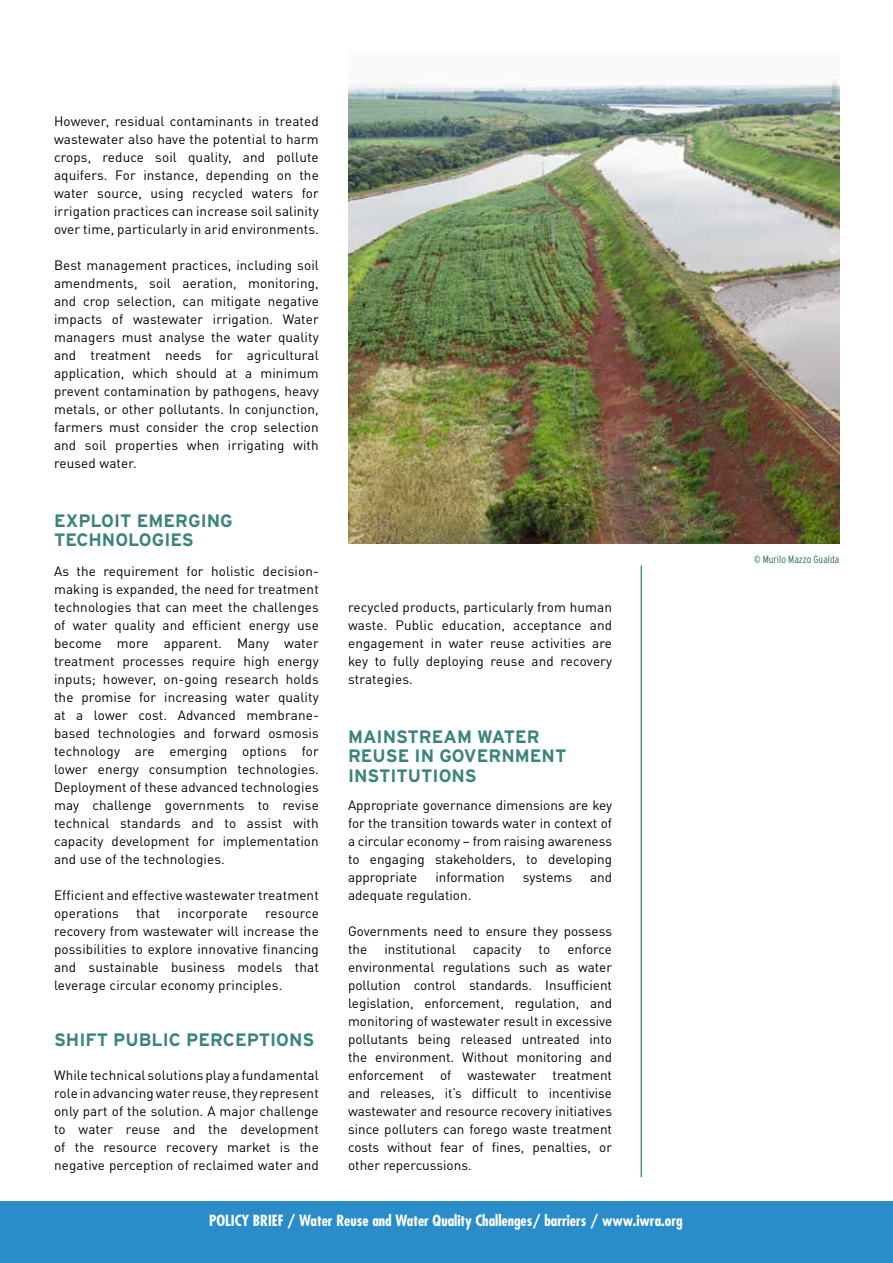
<style>
.page{position:relative;width:893px;height:1263px;background:#fff}
.page>*{position:absolute;margin:0;border:0;box-sizing:border-box;transform-origin:0 0}
.t1{font:700 18px/19.5px "Interstate";color:#3b847b}
.t2{font:700 condensed 15px "Futura";color:#fff}
.t3{font:13.5px/18px "DIN Pro";letter-spacing:.01em;color:#000;text-align:justify}
.t4{font:13.5px "DIN Pro";letter-spacing:-.01em;color:#000}
.t5{font:300 condensed 10.5px "Interstate";color:#2a655e}
</style>
<div class="page">
<hr style="left:641px;top:566px;width:1px;height:611px;background:#429289">
<div style="left:0;top:1201px;width:893px;height:62px;background:#2a8dca"></div>
<img style="left:348px;top:79px;width:491px;height:464px">
<p class="t3" style="left:54px;top:111px;width:266px">However, residual contaminants in treated wastewater also have the potential to harm crops, reduce soil quality, and pollute aquifers. For instance, depending on the water source, using recycled waters for irrigation practices can increase soil salinity over time, particularly in arid environments.</p>
<p class="t3" style="left:54px;top:255px;width:266px">Best management practices, including soil amendments, soil aeration, monitoring, and crop selection, can mitigate negative impacts of wastewater irrigation. Water managers must analyse the water quality and treatment needs for agricultural application, which should at a minimum prevent contamination by pathogens, heavy metals, or other pollutants. In conjunction, farmers must consider the crop selection and soil properties when irrigating with reused water.</p>
<h1 class="t1" style="left:54px;top:510px;width:180px">EXPLOIT EMERGING<br>TECHNOLOGIES</h1>
<p class="t3" style="left:54px;top:561px;width:266px">As the requirement for holistic decision&shy;making is expanded, the need for treatment technologies that can meet the challenges of water quality and efficient energy use become more apparent. Many water treatment processes require high energy inputs; however, on-going research holds the promise for increasing water quality at a lower cost. Advanced membrane&shy;based technologies and forward osmosis technology are emerging options for lower energy consumption technologies.<br>Deployment of these advanced technologies may challenge governments to revise technical standards and to assist with capacity development for implementation and use of the technologies.</p>
<p class="t3" style="left:54px;top:885px;width:266px">Efficient and effective wastewater treatment operations</p>
<p class="t3" style="left:136px;top:903px;width:26px">that</p>
<p class="t3" style="left:178px;top:903px;width:72px">incorporate</p>
<p class="t3" style="left:54px;top:903px;width:266px;text-indent:211px">resource recovery from wastewater will increase the possibilities to explore innovative financing and sustainable business models that leverage circular economy principles.</p>
<h1 class="t1" style="left:54px;top:1029px;width:262px">SHIFT PUBLIC PERCEPTIONS</h1>
<p class="t3" style="left:54px;top:1065px;width:266px">While technical solutions play a fundamental role in advancing water reuse, they represent only part of the solution. A major challenge to water reuse and the development of the resource recovery market is the negative perception of reclaimed water and</p>
<p class="t3" style="left:348px;top:597px;width:266px">recycled products, particularly from human waste. Public education, acceptance and engagement in water reuse activities are key to fully deploying reuse and recovery strategies.</p>
<h1 class="t1" style="left:348px;top:726px;width:220px">MAINSTREAM WATER<br>REUSE IN GOVERNMENT<br>INSTITUTIONS</h1>
<p class="t3" style="left:348px;top:795px;width:266px">Appropriate governance dimensions are key for the transition towards water in context of a circular economy – from raising awareness to engaging stakeholders, to developing appropriate</p>
<p class="t3" style="left:435px;top:867px;width:71px">information</p>
<p class="t4" style="left:523px;top:866px;width:51px">systems</p>
<p class="t3" style="left:590px;top:867px;width:24px">and</p>
<p class="t3" style="left:348px;top:885px;width:125px">adequate regulation.</p>
<p class="t3" style="left:348px;top:921px;width:266px">Governments need to ensure they possess the</p>
<p class="t3" style="left:348px;top:939px;width:266px;text-indent:219px">enforce environmental regulations such as water pollution control standards. Insufficient legislation, enforcement, regulation, and monitoring of wastewater result in excessive pollutants being released untreated into the environment. Without monitoring and enforcement of wastewater treatment and releases, it’s difficult to incentivise wastewater and resource recovery initiatives since polluters can forego waste treatment costs without fear of fines, penalties, or other repercussions.</p>
<p class="t3" style="left:384px;top:939px;width:73px">institutional</p>
<p class="t3" style="left:473px;top:939px;width:50px">capacity</p>
<p class="t3" style="left:539px;top:939px;width:13px">to</p>
<p class="t2" style="left:209px;top:1211px;width:475px">POLICY BRIEF / Water Reuse and Water Quality Challenges/ barriers / www.iwra.org</p>
<p class="t5" style="left:754px;top:553px;width:87px">© Murilo Mazzo Gualda</p>
</div>
